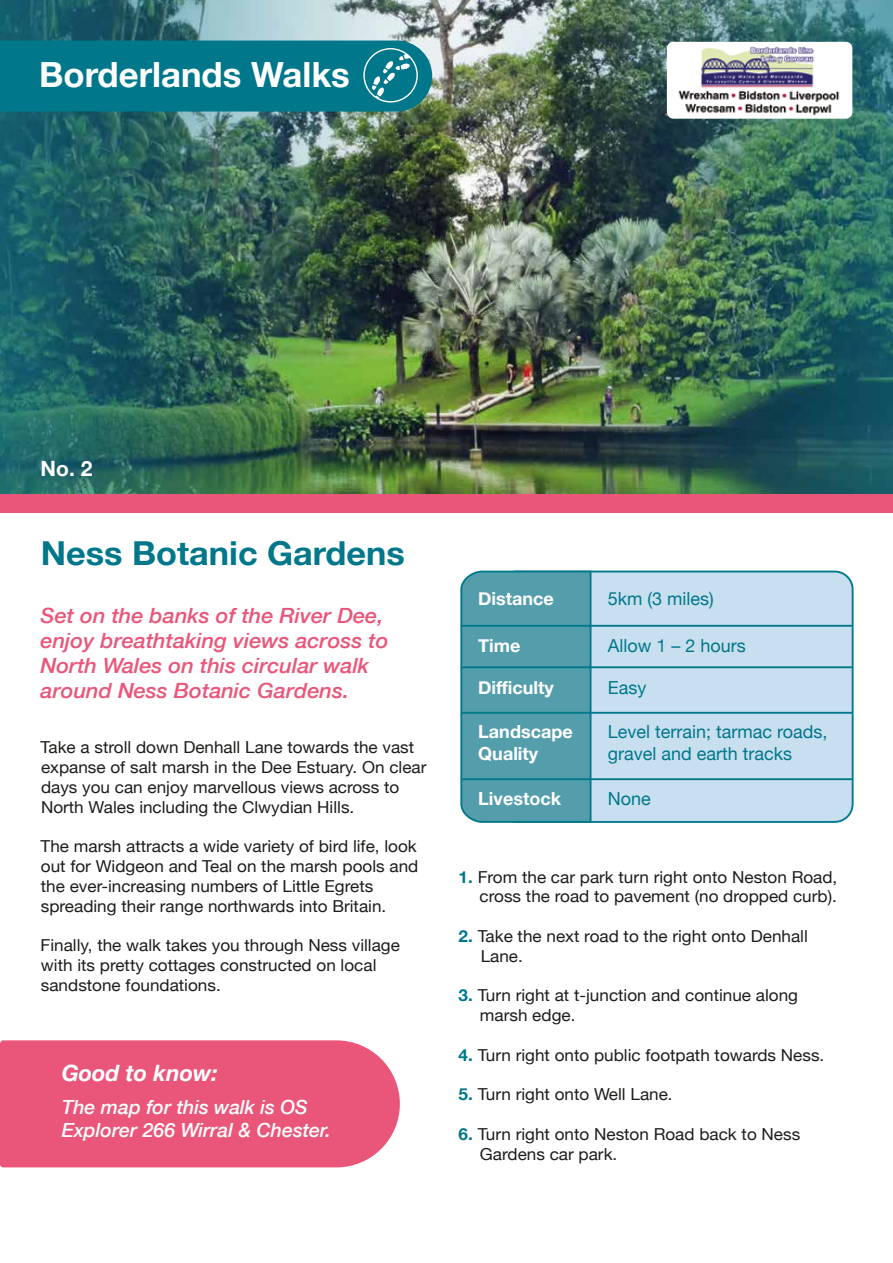
<style>
.page{position:relative;width:893px;height:1263px;background:#fff}
.page>*{position:absolute;margin:0;border:0;box-sizing:border-box;transform-origin:0 0}
.t1{font:700 34.65px "Helvetica Neue";color:#fff}
.t2{font:700 33px "Helvetica Neue";color:#01778b;scale:1.04 1}
.t3{font:italic 700 22.5px "Helvetica Neue";color:#fff}
.t4{font:italic 500 21px/25.2px "Helvetica Neue";color:#ea567a;scale:1.04 1}
.t5{font:700 21px "Helvetica Neue";color:#fff}
.t6{font:italic 500 19.5px/23.4px "Helvetica Neue";color:#fff}
.t7{font:18px/21.6px "Helvetica Neue";color:#01778b}
.t8{font:700 18px/21.6px "Helvetica Neue";color:#fff}
.t9{font:16.5px/19.8px "Helvetica Neue";color:#1d1d1b;scale:1.04 1}
.s1{font-weight:700;color:#01778b}
</style>
<div class="page">
<div style="left:0;top:1040px;width:400px;height:127px;background:#ea567a"></div>
<img style="left:0;top:0;width:893px;height:494px">
<div style="left:0;top:494px;width:893px;height:19px;background:#ea567a"></div>
<div style="left:667px;top:42px;width:185px;height:77px;background:#fff;border-radius:6px"></div>
<img style="left:678px;top:46px;width:162px;height:69px">
<div style="left:499px;top:571px;width:354px;height:251px;background:#c8dfef;border-radius:18px"></div>
<div style="left:498px;top:571px;width:356px;height:252px;border:2px solid #01778b;border-radius:18px"></div>
<svg style="left:460px;top:570px;width:132px;height:253px;background:#539dab"></svg>
<hr style="left:461px;top:625px;width:392px;height:2px;background:#01778b">
<hr style="left:461px;top:666px;width:392px;height:2px;background:#01778b">
<hr style="left:461px;top:712px;width:392px;height:2px;background:#01778b">
<hr style="left:461px;top:778px;width:392px;height:2px;background:#01778b">
<div style="left:0;top:41px;width:432px;height:71px;background:#01778b"></div>
<h1 class="t1" style="left:39px;top:48px;width:312px">Borderlands Walks</h1>
<p class="t5" style="left:41px;top:452px;width:53px">No. 2</p>
<h2 class="t2" style="left:41px;top:528px;width:352px">Ness Botanic Gardens</h2>
<p class="t4" style="left:41px;top:601px;width:336px">Set on the banks of the River Dee, enjoy breathtaking views across to<br>North Wales on this circular walk around Ness Botanic Gardens.</p>
<p class="t9" style="left:41px;top:738px;width:372px">Take a stroll down Denhall Lane towards the vast expanse of salt marsh in the Dee Estuary. On clear days you can enjoy marvellous views across to North Wales including the Clwydian Hills.</p>
<p class="t9" style="left:41px;top:837px;width:365px">The marsh attracts a wide variety of bird life, look out for Widgeon and Teal on the marsh pools and the ever-increasing numbers of Little Egrets spreading their range northwards into Britain.</p>
<p class="t9" style="left:41px;top:936px;width:347px">Finally, the walk takes you through Ness village with its pretty cottages constructed on local sandstone foundations.</p>
<h3 class="t3" style="left:62px;top:1055px;width:157px">Good to know:</h3>
<p class="t6" style="left:62px;top:1094px;width:271px">The map for this walk is OS<br>Explorer 266 Wirral &amp; Chester.</p>
<p class="t8" style="left:478px;top:588px;width:77px">Distance</p>
<p class="t8" style="left:478px;top:635px;width:44px">Time</p>
<p class="t8" style="left:478px;top:678px;width:77px">Difficulty</p>
<p class="t8" style="left:478px;top:721px;width:96px">Landscape<br>Quality</p>
<p class="t8" style="left:478px;top:788px;width:84px">Livestock</p>
<p class="t7" style="left:608px;top:589px;width:108px">5km (3 miles)</p>
<p class="t7" style="left:608px;top:635px;width:140px">Allow 1 – 2 hours</p>
<p class="t7" style="left:608px;top:678px;width:40px">Easy</p>
<p class="t7" style="left:608px;top:722px;width:221px">Level terrain; tarmac roads, gravel and earth tracks</p>
<p class="t7" style="left:608px;top:789px;width:45px">None</p>
<p class="t9" style="left:459px;top:868px;width:366px;text-align:right"><span class="s1">1.</span> From the car park turn right onto Neston Road, cross the road to pavement (no dropped curb).</p>
<p class="t9" style="left:481px;top:927px;width:316px;text-indent:-22px"><span class="s1">2.</span> Take the next road to the right onto Denhall<br>Lane.</p>
<p class="t9" style="left:480px;top:987px;width:307px;text-indent:-21px"><span class="s1">3.</span> Turn right at t-junction and continue along marsh edge.</p>
<p class="t9" style="left:459px;top:1046px;width:353px"><span class="s1">4.</span> Turn right onto public footpath towards Ness.</p>
<p class="t9" style="left:459px;top:1086px;width:207px"><span class="s1">5.</span> Turn right onto Well Lane.</p>
<p class="t9" style="left:480px;top:1125px;width:309px;text-indent:-21px"><span class="s1">6.</span> Turn right onto Neston Road back to Ness<br>Gardens car park.</p>
</div>
